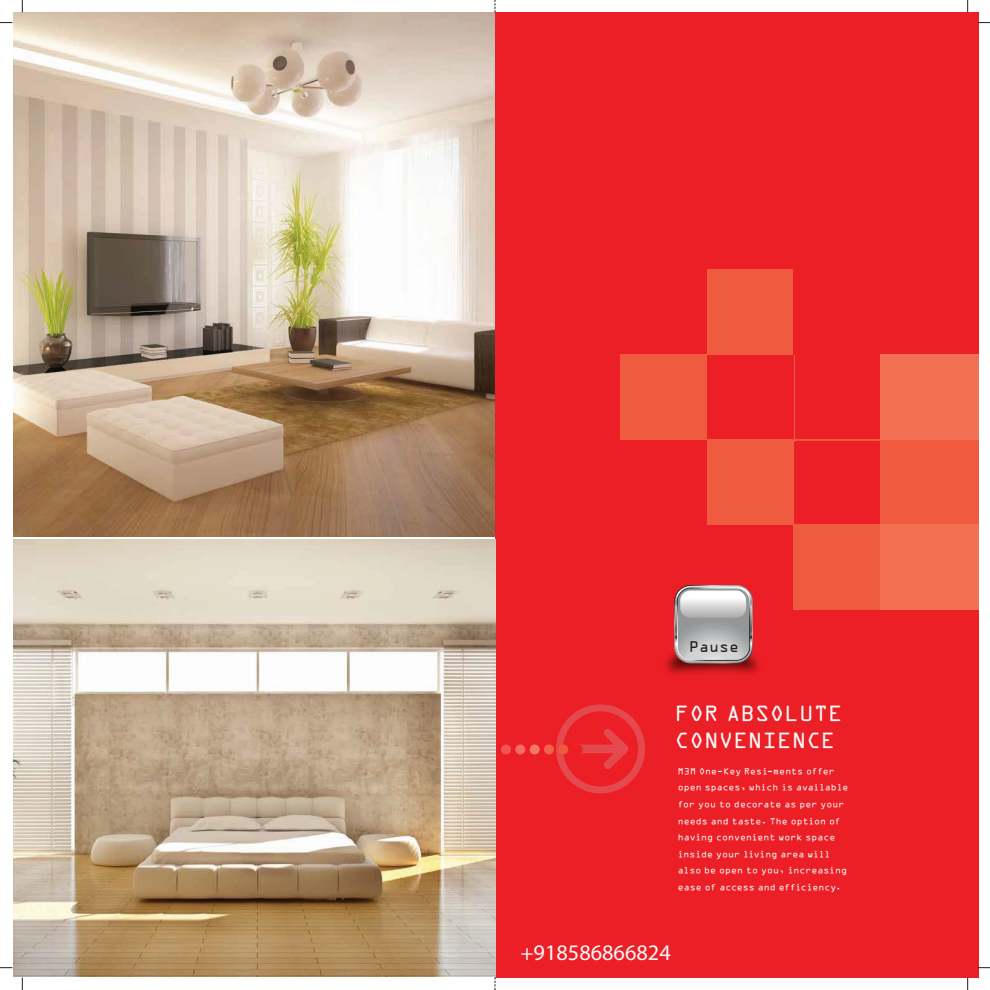
<style>
.page{position:relative;width:990px;height:990px;background:#fff}
.page>*{position:absolute;margin:0;border:0;box-sizing:border-box;transform-origin:0 0}
.t1{font:23.62px/27.3px "OCR Aby BT";color:#f6f8f8}
.t2{font:22.22px "Myriad Pro";color:#fef6f9}
.t3{font:13.83px "OCRA Std";color:#201d1e}
.t4{font:9.62px/16.6px "OCR Aby BT";letter-spacing:.005em;color:#f6f8f8}
</style>
<div class="page">
<div style="left:495px;top:12px;width:483px;height:965px;background:#ed1f26"></div>
<img style="left:13px;top:12px;width:482px;height:524px">
<img style="left:13px;top:539px;width:483px;height:438px">
<div style="left:706px;top:269px;width:87px;height:85px;background:#f05a3f"></div>
<div style="left:706px;top:440px;width:87px;height:85px;background:#f05a3f"></div>
<div style="left:880px;top:440px;width:98px;height:85px;background:#f05a3f"></div>
<div style="left:880px;top:354px;width:98px;height:86px;background:#f36f51"></div>
<div style="left:880px;top:525px;width:98px;height:85px;background:#f36f51"></div>
<div style="left:793px;top:525px;width:87px;height:85px;background:#f05a3f"></div>
<hr style="left:794px;top:440px;width:85px;height:1px;background:#f05a3f">
<div style="left:620px;top:354px;width:86px;height:85px;background:#f05a3f"></div>
<img style="left:665px;top:623px;width:94px;height:52px">
<svg style="left:674px;top:585px;width:78px;height:78px;background:#bab5b6"></svg>
<svg style="left:556px;top:704px;width:89px;height:89px"></svg>
<div style="left:501px;top:744px;width:10px;height:10px;background:#f15454;border-radius:50%"></div>
<div style="left:558px;top:744px;width:10px;height:10px;background:#f05a3f;border-radius:50%"></div>
<div style="left:544px;top:744px;width:10px;height:10px;background:#f2624a;border-radius:50%"></div>
<svg style="left:529px;top:744px;width:10px;height:10px"></svg>
<svg style="left:515px;top:744px;width:10px;height:10px"></svg>
<div style="left:572px;top:744px;width:10px;height:10px;background:#ed1f26;border-radius:50%"></div>
<hr style="left:794px;top:356px;width:1px;height:85px;background:#f05a3f">
<svg style="left:967px;top:0;width:1px;height:12px"></svg>
<svg style="left:22px;top:0;width:1px;height:12px"></svg>
<svg style="left:967px;top:978px;width:1px;height:12px"></svg>
<svg style="left:22px;top:978px;width:1px;height:12px"></svg>
<svg style="left:0;top:22px;width:12px;height:1px"></svg>
<svg style="left:0;top:967px;width:12px;height:1px"></svg>
<svg style="left:977px;top:22px;width:13px;height:1px"></svg>
<svg style="left:977px;top:967px;width:13px;height:1px"></svg>
<h3 class="t3" style="left:689px;top:640px;width:51px">Pause</h3>
<h1 class="t1" style="left:675px;top:698px;width:169px">FOR ABSOLUTE<br>CONVENIENCE</h1>
<p class="t4" style="left:678px;top:762px;width:172px">M3M One-Key Resi-ments offer open spaces, which is available for you to decorate as per your needs and taste. The option of having convenient work space inside your living area will also be open to you, increasing ease of access and efficiency.</p>
<h2 class="t2" style="left:520px;top:938px;width:152px">+918586866824</h2>
</div>
